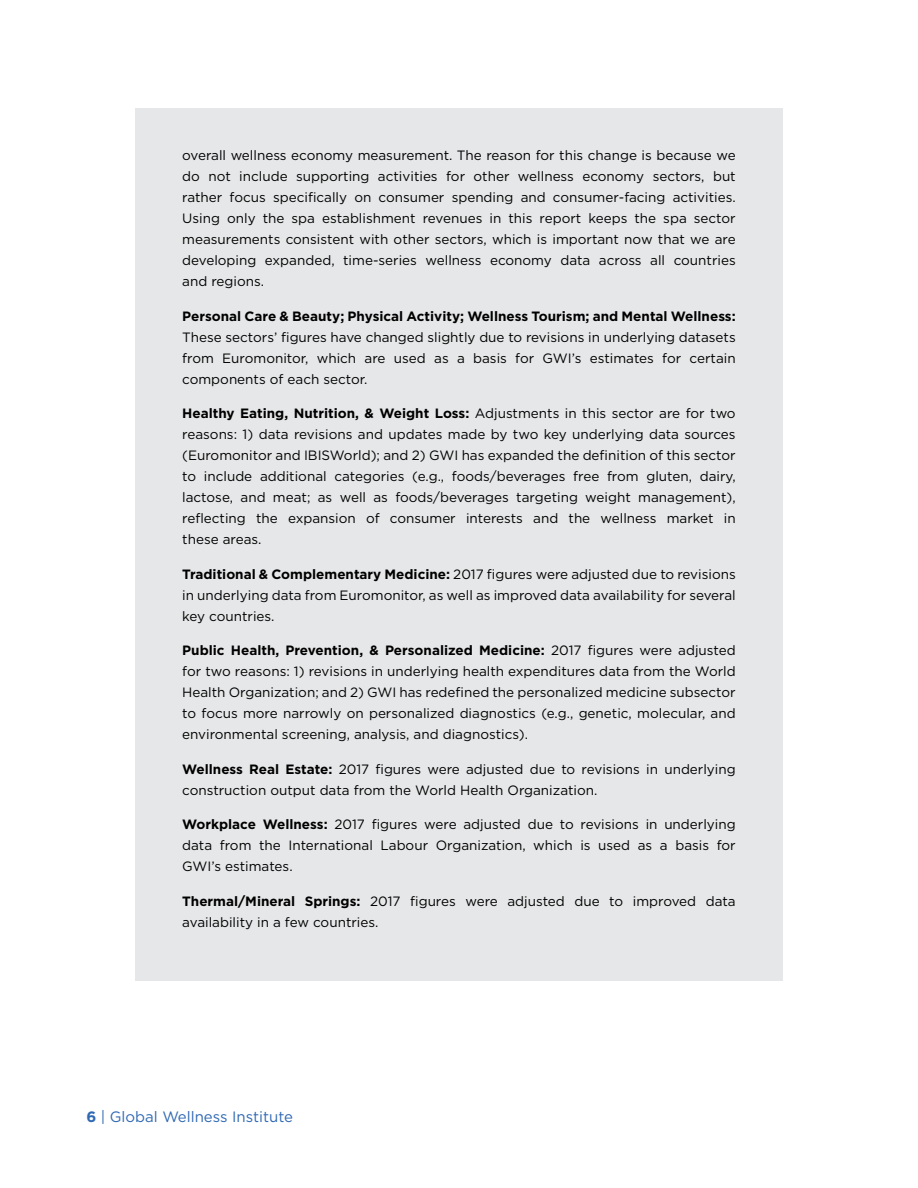
<style>
.page{position:relative;width:918px;height:1188px;background:#fff}
.page>*{position:absolute;margin:0;border:0;box-sizing:border-box;transform-origin:0 0}
.t1{font:15px "Gotham";color:#3069b3}
.t2{font:13.5px/21px "Gotham";color:#000;text-align:justify}
.t3{font:700 13.5px "Gotham";color:#000}
.s1{font-weight:700}
</style>
<div class="page">
<div style="left:135px;top:108px;width:648px;height:873px;background:#e6e7e8"></div>
<p class="t2" style="left:182px;top:144px;width:555px">overall wellness economy measurement. The reason for this change is because we do not include supporting activities for other wellness economy sectors, but rather focus specifically on consumer spending and consumer-facing activities.<br>Using only the spa establishment revenues in this report keeps the spa sector measurements consistent with other sectors, which is important now that we are developing expanded, time-series wellness economy data across all countries and regions.</p>
<p class="t3" style="left:182px;top:307px;width:555px">Personal Care &amp; Beauty; Physical Activity; Wellness Tourism; and Mental Wellness:</p>
<p class="t2" style="left:182px;top:326px;width:555px">These sectors’ figures have changed slightly due to revisions in underlying datasets from Euromonitor, which are used as a basis for GWI’s estimates for certain components of each sector.</p>
<p class="t2" style="left:182px;top:403px;width:555px"><span class="s1">Healthy Eating, Nutrition, &amp; Weight Loss:</span> Adjustments in this sector are for two reasons: 1) data revisions and updates made by two key underlying data sources (Euromonitor and IBISWorld); and 2) GWI has expanded the definition of this sector to include additional categories (e.g., foods/beverages free from gluten, dairy, lactose, and meat; as well as foods/beverages targeting weight management), reflecting the expansion of consumer interests and the wellness market in these areas.</p>
<p class="t2" style="left:182px;top:563px;width:555px"><span class="s1">Traditional &amp; Complementary Medicine:</span> 2017 figures were adjusted due to revisions in underlying data from Euromonitor, as well as improved data availability for several key countries.</p>
<p class="t2" style="left:182px;top:640px;width:555px"><span class="s1">Public Health, Prevention, &amp; Personalized Medicine:</span> 2017 figures were adjusted for two reasons: 1) revisions in underlying health expenditures data from the World Health Organization; and 2) GWI has redefined the personalized medicine subsector to focus more narrowly on personalized diagnostics (e.g., genetic, molecular, and environmental screening, analysis, and diagnostics).</p>
<p class="t2" style="left:182px;top:758px;width:555px"><span class="s1">Wellness Real Estate:</span> 2017 figures were adjusted due to revisions in underlying construction output data from the World Health Organization.</p>
<p class="t2" style="left:182px;top:814px;width:555px"><span class="s1">Workplace Wellness:</span> 2017 figures were adjusted due to revisions in underlying data from the International Labour Organization, which is used as a basis for GWI’s estimates.</p>
<p class="t2" style="left:182px;top:890px;width:555px"><span class="s1">Thermal/Mineral Springs:</span> 2017 figures were adjusted due to improved data availability in a few countries.</p>
<p class="t1" style="left:86px;top:1107px;width:208px"><span class="s1">6</span> | Global Wellness Institute</p>
</div>
